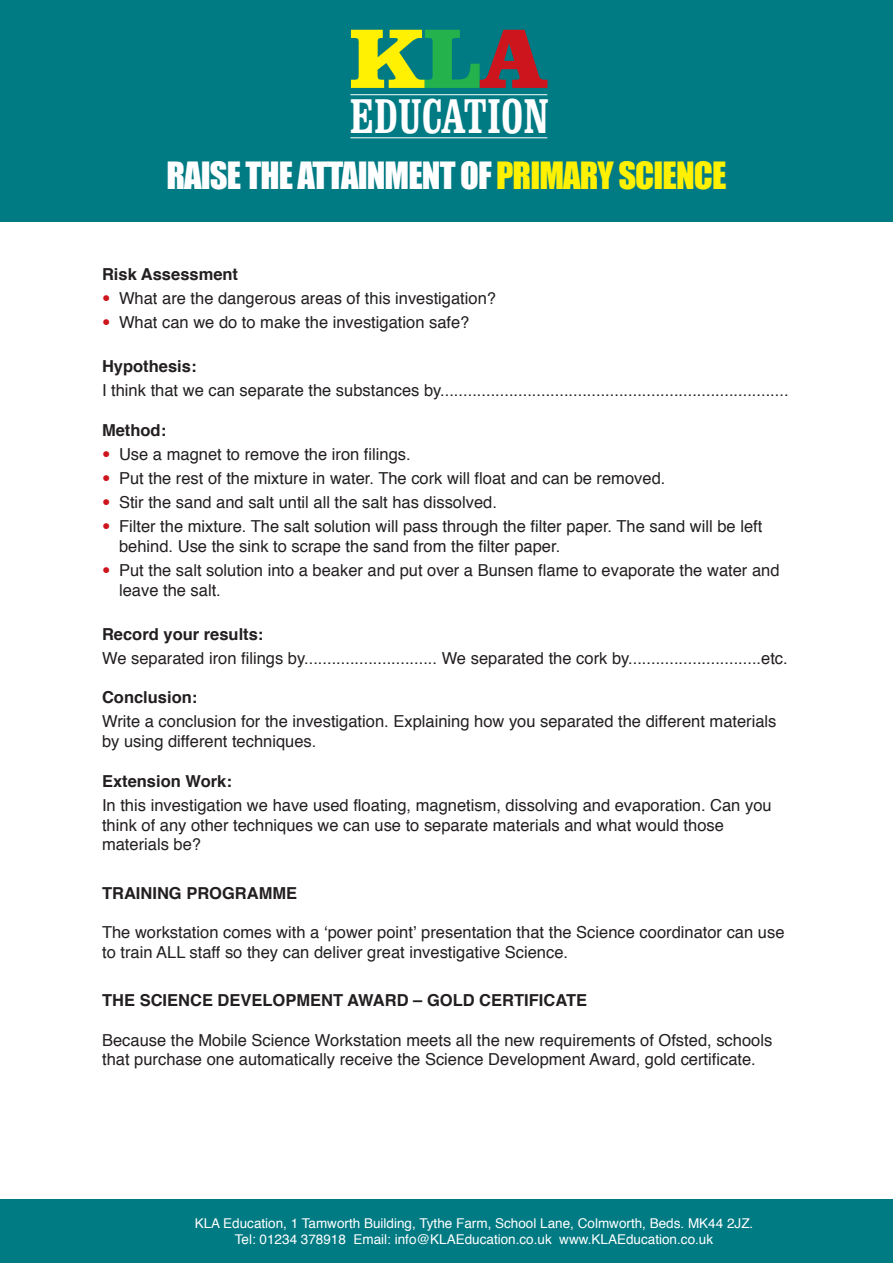
<style>
.page{position:relative;width:893px;height:1263px;background:#fff}
.page>*{position:absolute;margin:0;border:0;box-sizing:border-box;transform-origin:0 0}
.t1{font:900 86.7px "Clarendon BT";color:#fff101}
.t2{font:condensed 49.95px "Clarendon BT";letter-spacing:-.005em;color:#fff}
.t3{font:34.5px "Impact";letter-spacing:-.025em;color:#fff}
.t4{font:16.5px/19.8px "Helvetica";color:#231f20}
.t5{font:700 16.5px "Helvetica";color:#231f20}
.t6{font:13.5px/16.2px "Helvetica";color:#fff;text-align:center}
.s1{color:#23b24b}
.s2{color:#cd151d}
.s3{color:#fff101}
.s4{font-family:"Helvetica Neue";font-weight:900;font-style:italic;color:#cd151d}
</style>
<div class="page">
<div style="left:0;top:0;width:893px;height:221px;background:#007a83"></div>
<hr style="left:350px;top:94px;width:197px;height:1px;background:#fff">
<hr style="left:350px;top:137px;width:197px;height:1px;background:#fff">
<div style="left:0;top:1199px;width:893px;height:64px;background:#007a83"></div>
<h1 class="t1" style="left:350px;top:30px;width:196px">K<span class="s1">L</span><span class="s2">A</span></h1>
<h2 class="t2" style="left:350px;top:98px;width:201px">EDUCATION</h2>
<h3 class="t3" style="left:166px;top:154px;width:561px">RAISE THEATTAINMENTOF <span class="s3">PRIMARYSCIENCE</span></h3>
<p class="t5" style="left:102px;top:268px;width:138px">Risk Assessment</p>
<p class="t4" style="left:102px;top:290px;width:395px"><span class="s4">•</span> What are the dangerous areas of this investigation?</p>
<p class="t4" style="left:102px;top:314px;width:369px"><span class="s4">•</span> What can we do to make the investigation safe?</p>
<p class="t5" style="left:102px;top:359px;width:96px">Hypothesis:</p>
<p class="t4" style="left:102px;top:382px;width:688px">I think that we can separate the substances by............................................................................</p>
<p class="t5" style="left:102px;top:423px;width:66px">Method:</p>
<p class="t4" style="left:102px;top:446px;width:310px"><span class="s4">•</span> Use a magnet to remove the iron filings.</p>
<p class="t4" style="left:102px;top:470px;width:565px"><span class="s4">•</span> Put the rest of the mixture in water. The cork will float and can be removed.</p>
<p class="t4" style="left:102px;top:494px;width:396px"><span class="s4">•</span> Stir the sand and salt until all the salt has dissolved.</p>
<p class="t4" style="left:119px;top:518px;width:645px;text-indent:-17px"><span class="s4">•</span> Filter the mixture. The salt solution will pass through the filter paper. The sand will be left behind. Use the sink to scrape the sand from the filter paper.</p>
<p class="t4" style="left:119px;top:562px;width:662px;text-indent:-17px"><span class="s4">•</span> Put the salt solution into a beaker and put over a Bunsen flame to evaporate the water and leave the salt.</p>
<p class="t5" style="left:102px;top:627px;width:163px">Record your results:</p>
<p class="t4" style="left:102px;top:649px;width:687px">We separated iron filings by............................. We separated the cork by.............................etc.</p>
<p class="t5" style="left:102px;top:691px;width:97px">Conclusion:</p>
<p class="t4" style="left:102px;top:713px;width:676px">Write a conclusion for the investigation. Explaining how you separated the different materials by using different techniques.</p>
<p class="t5" style="left:102px;top:774px;width:131px">Extension Work:</p>
<p class="t4" style="left:102px;top:796px;width:671px">In this investigation we have used floating, magnetism, dissolving and evaporation. Can you think of any other techniques we can use to separate materials and what would those materials be?</p>
<p class="t5" style="left:102px;top:886px;width:197px">TRAINING PROGRAMME</p>
<p class="t4" style="left:102px;top:924px;width:684px">The workstation comes with a ‘power point’ presentation that the Science coordinator can use to train ALL staff so they can deliver great investigative Science.</p>
<p class="t5" style="left:102px;top:993px;width:486px">THE SCIENCE DEVELOPMENT AWARD – GOLD CERTIFICATE</p>
<p class="t4" style="left:102px;top:1031px;width:672px">Because the Mobile Science Workstation meets all the new requirements of Ofsted, schools that purchase one automatically receive the Science Development Award, gold certificate.</p>
<p class="t6" style="left:195px;top:1216px;width:560px">KLA Education, 1 Tamworth Building, Tythe Farm, School Lane, Colmworth, Beds. MK44 2JZ.<br>Tel: 01234 378918 Email: info@KLAEducation.co.uk www.KLAEducation.co.uk</p>
</div>
